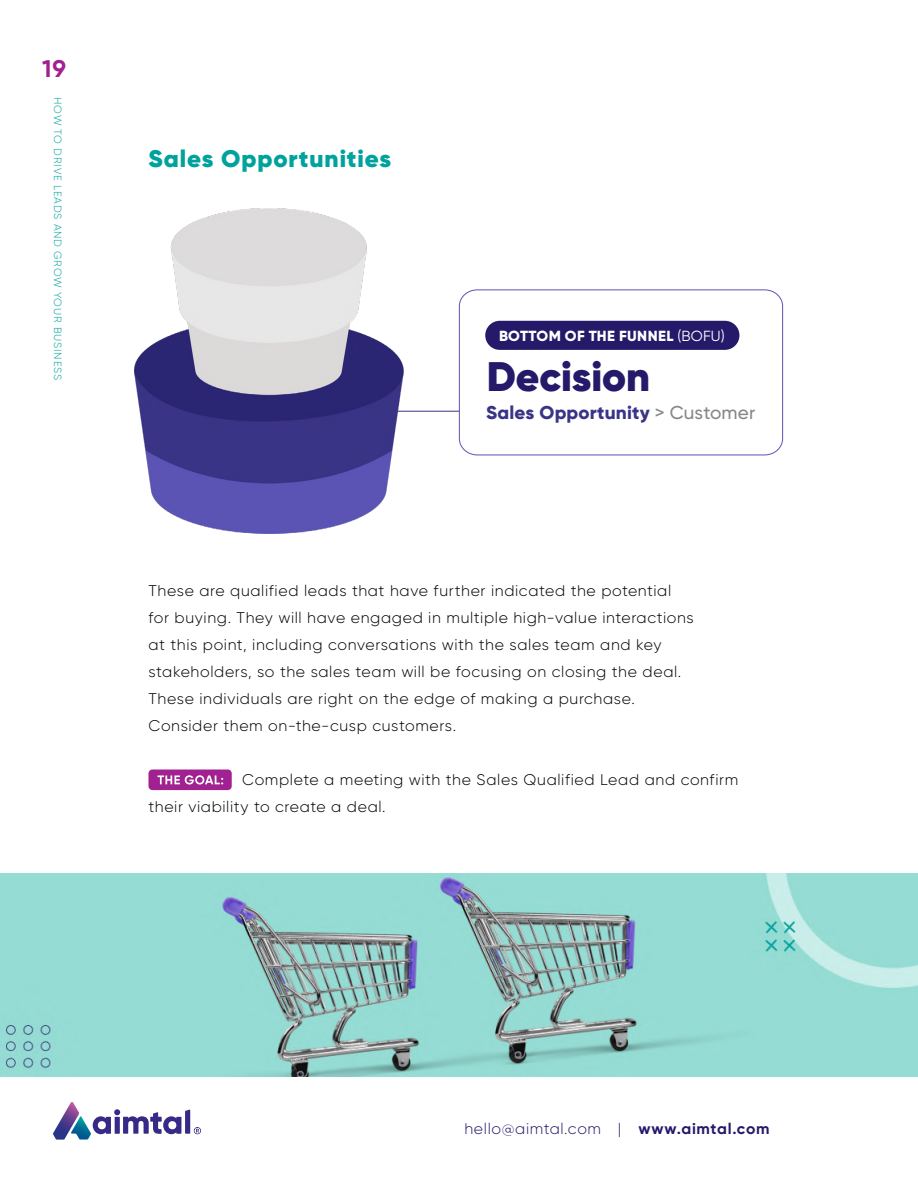
<style>
.page{position:relative;width:918px;height:1188px;background:#fff}
.page>*{position:absolute;margin:0;border:0;box-sizing:border-box;transform-origin:0 0}
.t1{font:900 41.25px "Gilroy";color:#251a69}
.t2{font:900 24px "Gilroy";letter-spacing:.04em;color:#00a29d}
.t3{font:700 24px "Gilroy";color:#a12190}
.t4{font:800 18.6px "Gilroy";letter-spacing:.01em;color:#3a3486}
.t5{font:300 15.45px/27px "Gilroy";letter-spacing:.035em;color:#000}
.t6{font:300 15.45px "Gilroy";letter-spacing:.035em;color:#251a69}
.t7{font:800 14.7px "Gilroy";letter-spacing:.025em;color:#fff}
.t8{font:300 10.5px "Gilroy";letter-spacing:.075em;color:#00a29d}
.s1{font-weight:400}
.s2{font-weight:500;color:#85878a}
.s3{font-weight:700}
</style>
<div class="page">
<svg style="left:53px;top:1102px;width:148px;height:38px"></svg>
<div style="left:459px;top:290px;width:324px;height:165px;border:1px solid #5b54b5;border-radius:17px"></div>
<img style="left:134px;top:209px;width:269px;height:324px">
<hr style="left:386px;top:411px;width:73px;height:1px;background:#3a3486">
<div style="left:485px;top:321px;width:254px;height:29px;background:#251a69;border-radius:15px"></div>
<div style="left:148px;top:770px;width:84px;height:20px;background:#a12190;border-radius:4px"></div>
<svg style="left:158px;top:775px;width:65px;height:10px"></svg>
<img style="left:0;top:873px;width:918px;height:203px">
<h2 class="t3" style="left:42px;top:53px;width:25px">19</h2>
<p class="t8" style="left:64px;top:97px;width:284px;rotate:90deg">HOW TO DRIVE LEADS AND GROW YOUR BUSINESS</p>
<h2 class="t2" style="left:148px;top:143px;width:244px">Sales Opportunities</h2>
<p class="t7" style="left:499px;top:327px;width:227px">BOTTOM OF THE FUNNEL <span class="s1">(BOFU)</span></p>
<h1 class="t1" style="left:487px;top:350px;width:165px">Decision</h1>
<p class="t4" style="left:486px;top:401px;width:271px">Sales Opportunity <span class="s2">&gt; Customer</span></p>
<p class="t5" style="left:148px;top:577px;width:547px">These are qualified leads that have further indicated the potential for buying. They will have engaged in multiple high-value interactions at this point, including conversations with the sales team and key stakeholders, so the sales team will be focusing on closing the deal.<br>These individuals are right on the edge of making a purchase.<br>Consider them on-the-cusp customers.</p>
<p class="t5" style="left:148px;top:766px;width:591px;text-indent:94px">Complete a meeting with the Sales Qualified Lead and confirm their viability to create a deal.</p>
<p class="t6" style="left:464px;top:1119px;width:307px">hello@aimtal.com | <span class="s3">www.aimtal.com</span></p>
</div>
